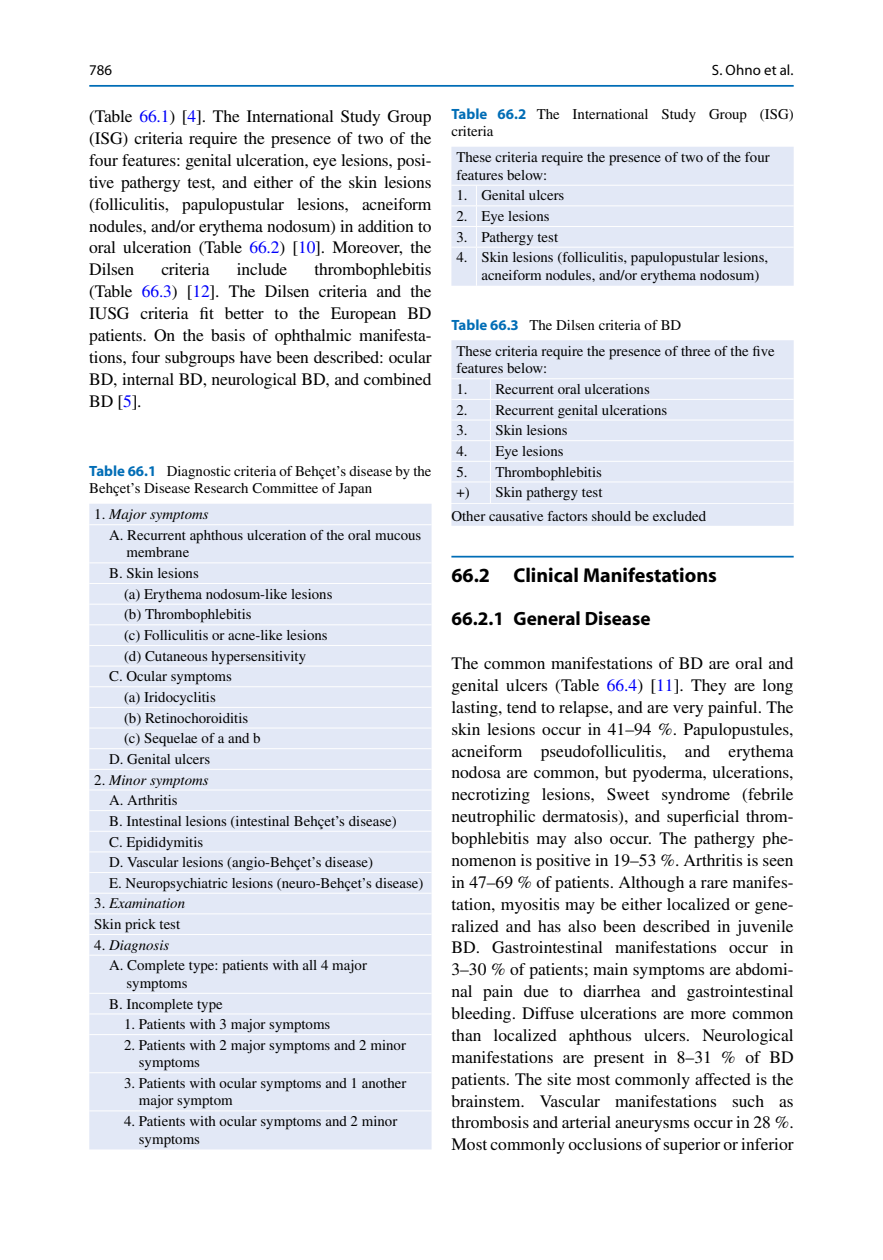
<style>
.page{position:relative;width:883px;height:1260px;background:#fff}
.page>*{position:absolute;margin:0;border:0;box-sizing:border-box;transform-origin:0 0}
.t1{font:700 20.12px "Yhpnrw Myriad";color:#000}
.t2{font:700 19.25px "Yhpnrw Myriad";color:#000}
.t3{font:17.5px/21.9px "Txtnhl Times";letter-spacing:-.01em;color:#000;text-align:justify}
.t4{font:14.88px/17.5px "Txtnhl Times";color:#000}
.t5{font:italic 14.88px "Xktmmk Times";color:#000}
.t6{font:14.88px "Wxjwnw Myriad";letter-spacing:.01em;color:#000}
.s1{color:#0000fa}
.s2{font-family:"Yhpnrw Myriad";font-weight:700;color:#006db6}
.s3{font-family:"Txtnhl Times";font-style:normal}
</style>
<div class="page">
<hr style="left:451px;top:556px;width:343px;height:2px;background:#006db6">
<div style="left:89px;top:504px;width:343px;height:645px;background:#e2e8f6"></div>
<hr style="left:89px;top:562px;width:343px;height:1px;background:#fff">
<hr style="left:89px;top:583px;width:343px;height:1px;background:#fff">
<hr style="left:89px;top:604px;width:343px;height:1px;background:#fff">
<hr style="left:89px;top:624px;width:343px;height:1px;background:#fff">
<hr style="left:89px;top:645px;width:343px;height:1px;background:#fff">
<hr style="left:89px;top:666px;width:343px;height:1px;background:#fff">
<hr style="left:89px;top:686px;width:343px;height:1px;background:#fff">
<hr style="left:89px;top:707px;width:343px;height:1px;background:#fff">
<hr style="left:89px;top:728px;width:343px;height:1px;background:#fff">
<hr style="left:89px;top:748px;width:343px;height:1px;background:#fff">
<hr style="left:89px;top:769px;width:343px;height:1px;background:#fff">
<hr style="left:89px;top:790px;width:343px;height:1px;background:#fff">
<hr style="left:89px;top:810px;width:343px;height:1px;background:#fff">
<hr style="left:89px;top:831px;width:343px;height:1px;background:#fff">
<hr style="left:89px;top:851px;width:343px;height:1px;background:#fff">
<hr style="left:89px;top:872px;width:343px;height:1px;background:#fff">
<hr style="left:89px;top:893px;width:343px;height:1px;background:#fff">
<hr style="left:89px;top:913px;width:343px;height:1px;background:#fff">
<hr style="left:89px;top:934px;width:343px;height:1px;background:#fff">
<hr style="left:89px;top:955px;width:343px;height:1px;background:#fff">
<hr style="left:89px;top:993px;width:343px;height:1px;background:#fff">
<hr style="left:89px;top:1014px;width:343px;height:1px;background:#fff">
<hr style="left:89px;top:1034px;width:343px;height:1px;background:#fff">
<hr style="left:89px;top:1072px;width:343px;height:1px;background:#fff">
<hr style="left:89px;top:1110px;width:343px;height:1px;background:#fff">
<hr style="left:89px;top:524px;width:343px;height:1px;background:#fff">
<div style="left:451px;top:147px;width:343px;height:139px;background:#e2e8f6"></div>
<hr style="left:451px;top:205px;width:343px;height:1px;background:#fff">
<hr style="left:451px;top:226px;width:343px;height:1px;background:#fff">
<hr style="left:476px;top:247px;width:318px;height:1px;background:#fff">
<svg style="left:451px;top:186px;width:26px;height:62px;background:#e4eaf6"></svg>
<hr style="left:476px;top:248px;width:1px;height:38px;background:#fff">
<hr style="left:451px;top:185px;width:343px;height:1px;background:#fff">
<div style="left:451px;top:504px;width:343px;height:22px;background:#e2e8f6"></div>
<div style="left:451px;top:340px;width:343px;height:163px;background:#e2e8f6"></div>
<hr style="left:451px;top:399px;width:343px;height:1px;background:#fff">
<hr style="left:451px;top:420px;width:343px;height:1px;background:#fff">
<hr style="left:451px;top:440px;width:343px;height:1px;background:#fff">
<hr style="left:451px;top:461px;width:343px;height:1px;background:#fff">
<hr style="left:451px;top:378px;width:343px;height:1px;background:#fff">
<hr style="left:451px;top:482px;width:343px;height:1px;background:#fff">
<svg style="left:490px;top:379px;width:1px;height:124px"></svg>
<hr style="left:89px;top:85px;width:705px;height:2px;background:#006db6">
<p class="t6" style="left:89px;top:64px;width:24px">786</p>
<p class="t3" style="left:89px;top:107px;width:344px">(Table <span class="s1">66.1</span> ) [ <span class="s1">4</span> ]. The International Study Group (ISG) criteria require the presence of two of the four features: genital ulceration, eye lesions, posi&shy;tive pathergy test, and either of the skin lesions (folliculitis, papulopustular lesions, acneiform nodules, and/or erythema nodosum) in addition to oral ulceration (Table <span class="s1">66.2</span> ) [ <span class="s1">10</span> ]. Moreover, the Dilsen</p>
<p class="t3" style="left:89px;top:260px;width:344px;text-indent:225px">thrombophlebitis (Table <span class="s1">66.3</span> ) [ <span class="s1">12</span> ]. The Dilsen criteria and the IUSG criteria fit better to the European BD patients. On the basis of ophthalmic manifesta&shy;tions, four subgroups have been described: ocular BD, internal BD, neurological BD, and combined BD [ <span class="s1">5</span> ].</p>
<p class="t3" style="left:161px;top:260px;width:50px">criteria</p>
<p class="t3" style="left:237px;top:260px;width:52px">include</p>
<p class="t4" style="left:89px;top:463px;width:344px"><span class="s2">Table 66.1</span> Diagnostic criteria of Behçet’s disease by the<br>Behçet’s Disease Research Committee of Japan</p>
<p class="t5" style="left:94px;top:509px;width:116px"><span class="s3">1.</span> Major symptoms</p>
<p class="t4" style="left:126px;top:528px;width:296px;text-indent:-17px">A. Recurrent aphthous ulceration of the oral mucous membrane</p>
<p class="t4" style="left:109px;top:566px;width:91px">B. Skin lesions</p>
<p class="t4" style="left:124px;top:586px;width:210px">(a) Erythema nodosum-like lesions</p>
<p class="t4" style="left:124px;top:607px;width:129px">(b) Thrombophlebitis</p>
<p class="t4" style="left:124px;top:628px;width:205px">(c) Folliculitis or acne-like lesions</p>
<p class="t4" style="left:124px;top:648px;width:184px">(d) Cutaneous hypersensitivity</p>
<p class="t4" style="left:109px;top:669px;width:124px">C. Ocular symptoms</p>
<p class="t4" style="left:124px;top:690px;width:93px">(a) Iridocyclitis</p>
<p class="t4" style="left:124px;top:710px;width:126px">(b) Retinochoroiditis</p>
<p class="t4" style="left:124px;top:731px;width:138px">(c) Sequelae of a and b</p>
<p class="t4" style="left:109px;top:752px;width:103px">D. Genital ulcers</p>
<p class="t5" style="left:94px;top:774px;width:116px"><span class="s3">2.</span> Minor symptoms</p>
<p class="t4" style="left:109px;top:791px;width:316px;line-height:20.7px">A. Arthritis<br>B. Intestinal lesions (intestinal Behçet’s disease)<br>C. Epididymitis<br>D. Vascular lesions (angio-Behçet’s disease)<br>E. Neuropsychiatric lesions (neuro-Behçet’s disease)</p>
<p class="t5" style="left:94px;top:898px;width:92px"><span class="s3">3.</span> Examination</p>
<p class="t4" style="left:94px;top:917px;width:87px">Skin prick test</p>
<p class="t5" style="left:94px;top:939px;width:77px"><span class="s3">4.</span> Diagnosis</p>
<p class="t4" style="left:126px;top:958px;width:242px;text-indent:-17px">A. Complete type: patients with all 4 major symptoms</p>
<p class="t4" style="left:109px;top:996px;width:115px">B. Incomplete type</p>
<p class="t4" style="left:124px;top:1017px;width:208px">1. Patients with 3 major symptoms</p>
<p class="t4" style="left:139px;top:1038px;width:269px;text-indent:-15px">2. Patients with 2 major symptoms and 2 minor symptoms</p>
<p class="t4" style="left:139px;top:1076px;width:269px;text-indent:-15px">3. Patients with ocular symptoms and 1 another major symptom</p>
<p class="t4" style="left:139px;top:1114px;width:260px;text-indent:-15px">4. Patients with ocular symptoms and 2 minor symptoms</p>
<p class="t6" style="left:712px;top:64px;width:83px">S. Ohno et al.</p>
<p class="t4" style="left:451px;top:106px;width:344px"><span class="s2">Table 66.2</span> The International Study Group (ISG) criteria</p>
<p class="t4" style="left:456px;top:150px;width:315px">These criteria require the presence of two of the four features below:</p>
<p class="t4" style="left:456px;top:188px;width:110px">1. Genital ulcers</p>
<p class="t4" style="left:456px;top:209px;width:95px">2. Eye lesions</p>
<p class="t4" style="left:456px;top:229px;width:103px">3. Pathergy test</p>
<p class="t4" style="left:481px;top:250px;width:288px;text-indent:-25px">4. Skin lesions (folliculitis, papulopustular lesions, acneiform nodules, and/or erythema nodosum)</p>
<p class="t4" style="left:456px;top:313px;width:320px;line-height:26.1px;text-indent:-5px"><span class="s2">Table 66.3</span> The Dilsen criteria of BD<br>These criteria require the presence of three of the five</p>
<p class="t4" style="left:456px;top:361px;width:92px">features below:</p>
<p class="t4" style="left:456px;top:382px;width:195px">1. Recurrent oral ulcerations</p>
<p class="t4" style="left:456px;top:402px;width:212px">2. Recurrent genital ulcerations</p>
<p class="t4" style="left:456px;top:423px;width:113px">3. Skin lesions</p>
<p class="t4" style="left:456px;top:444px;width:109px">4. Eye lesions</p>
<p class="t4" style="left:456px;top:463px;width:147px;line-height:20.7px">5. Thrombophlebitis +)</p>
<p class="t4" style="left:451px;top:482px;width:256px;line-height:23.4px;text-indent:44px">Skin pathergy test<br>Other causative factors should be excluded</p>
<p class="t1" style="left:451px;top:567px;width:267px">66.2 Clinical Manifestations</p>
<p class="t2" style="left:451px;top:612px;width:201px">66.2.1 General Disease</p>
<p class="t3" style="left:451px;top:654px;width:344px">The common manifestations of BD are oral and genital ulcers (Table <span class="s1">66.4</span> ) [ <span class="s1">11</span> ]. They are long lasting, tend to relapse, and are very painful. The skin lesions occur in 41–94 %. Papulopustules, acneiform pseudofolliculitis, and erythema nodosa are common, but pyoderma, ulcerations, necrotizing lesions, Sweet syndrome (febrile neutrophilic dermatosis), and superficial throm&shy;bophlebitis may also occur. The pathergy phe&shy;nomenon is positive in 19–53 %. Arthritis is seen in 47–69 % of patients. Although a rare manifes&shy;tation, myositis may be either localized or gene&shy;ralized and has also been described in juvenile BD. Gastrointestinal manifestations occur in 3–30 % of patients; main symptoms are abdomi&shy;nal pain due to diarrhea and gastrointestinal bleeding. Diffuse ulcerations are more common than localized aphthous ulcers. Neurological manifestations are present in 8–31 % of BD patients. The site most commonly affected is the brainstem. Vascular manifestations such as thrombosis and arterial aneurysms occur in 28 %.<br>Most commonly occlusions of superior or inferior</p>
</div>
